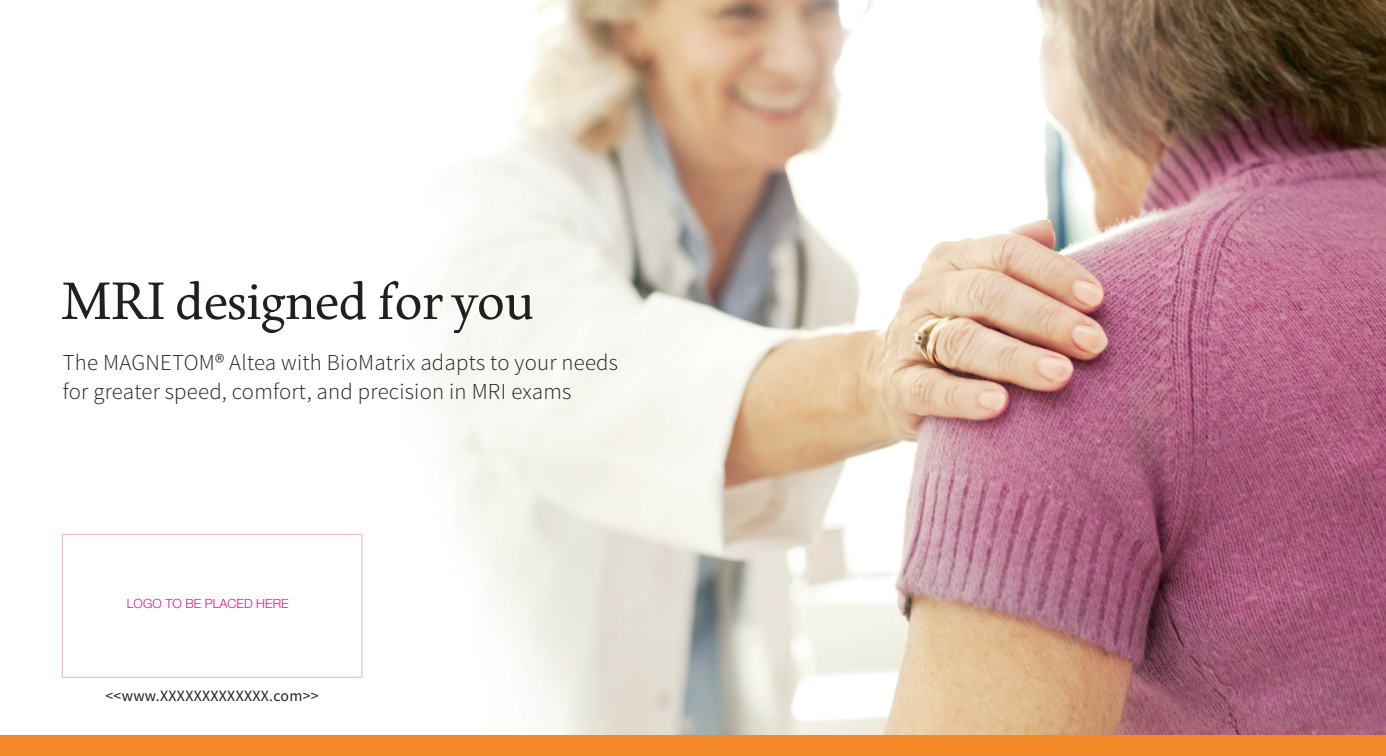
<style>
.page{position:relative;width:1386px;height:756px;background:#fff}
.page>*{position:absolute;margin:0;border:0;box-sizing:border-box;transform-origin:0 0}
.t1{font:52.5px "Born";letter-spacing:-.02em;color:#231f20}
.t2{font:300 22.75px/29.8px "Source Sans Pro";letter-spacing:.01em;color:#231f20}
.t3{font:15.75px "Source Sans Pro";letter-spacing:.02em;color:#231f20}
.t4{font:300 12.6px "Helvetica Neue";color:#e51289}
</style>
<div class="page">
<img style="left:61px;top:0;width:1325px;height:735px">
<div style="left:0;top:735px;width:1386px;height:21px;background:#f38928"></div>
<div style="left:62px;top:534px;width:300px;height:144px;border:1px solid #f2adcb"></div>
<h1 class="t1" style="left:59px;top:271px;width:477px">MRI designed for you</h1>
<p class="t2" style="left:63px;top:347px;width:557px">The MAGNETOM® Altea with BioMatrix adapts to your needs for greater speed, comfort, and precision in MRI exams</p>
<p class="t4" style="left:127px;top:596px;width:163px">LOGO TO BE PLACED HERE</p>
<p class="t3" style="left:105px;top:686px;width:215px">&lt;&lt;www.XXXXXXXXXXXXX.com&gt;&gt;</p>
</div>
